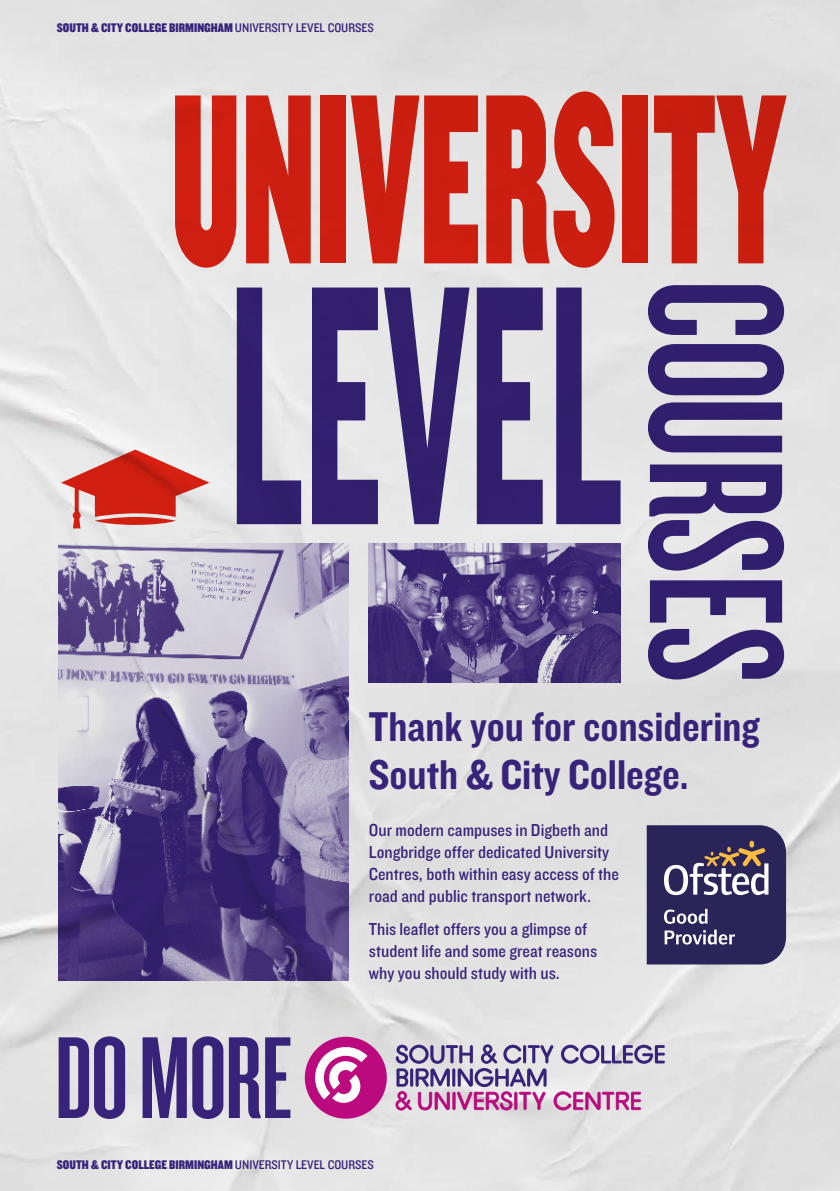
<style>
.page{position:relative;width:840px;height:1191px;background:#fff}
.page>*{position:absolute;margin:0;border:0;box-sizing:border-box;transform-origin:0 0}
.t1{font:355.2px "Knockout 50 Welterweight";color:#37237a;scale:.5 1}
.t2{font:252px "Knockout 70 Full Welterwt";color:#e42313;scale:.56 1}
.t3{font:198.2px "Knockout 47 Bantamweight";color:#37237a}
.t4{font:43.2px/48px "Knockout 50 Welterweight";color:#37237a}
.body_text{font:18px/22px "Knockout 30 Junior Welterwt";color:#37237a}
.t5{font:13px "Knockout 70 Full Welterwt";color:#37237a}
.s1{font-family:"Knockout 30 Junior Welterwt"}
</style>
<div class="page">
<div style="left:0;top:0;width:839px;height:1191px;background:#e3e3e3"></div>
<img style="left:369px;top:543px;width:251px;height:140px">
<img style="left:59px;top:543px;width:289px;height:437px">
<svg style="left:61px;top:449px;width:148px;height:79px;background:#da7e76"></svg>
<svg style="left:59px;top:1036px;width:66px;height:83px;background:#71649d"></svg>
<svg style="left:142px;top:1036px;width:81px;height:83px;background:#70639d"></svg>
<svg style="left:229px;top:1037px;width:61px;height:81px;background:#796da2"></svg>
<div style="left:304px;top:1036px;width:83px;height:83px;background:#ba0a7e;border-radius:50%"></div>
<svg style="left:312px;top:1044px;width:55px;height:58px"></svg>
<svg style="left:395px;top:1044px;width:269px;height:66px;background:#bea7c4"></svg>
<svg style="left:646px;top:825px;width:139px;height:139px;background:#47416b"></svg>
<p class="t5" style="left:57px;top:19px;width:318px">SOUTH &amp; CITY COLLEGE BIRMINGHAM <span class="s1">UNIVERSITY LEVEL COURSES</span></p>
<h2 class="t2" style="left:170px;top:17px;width:1101px">UNIVERSITY</h2>
<h1 class="t1" style="left:228px;top:172px;width:790px">LEVEL</h1>
<h3 class="t3" style="left:831px;top:280px;width:404px;rotate:90deg">COURSES</h3>
<p class="t4" style="left:369px;top:701px;width:392px">Thank you for considering<br>South &amp; City College.</p>
<p class="body_text" style="left:369px;top:818px;width:251px">Our modern campuses in Digbeth and Longbridge offer dedicated University Centres, both within easy access of the road and public transport network.</p>
<p class="body_text" style="left:369px;top:917px;width:230px">This leaflet offers you a glimpse of student life and some great reasons why you should study with us.</p>
<p class="t5" style="left:57px;top:1156px;width:318px">SOUTH &amp; CITY COLLEGE BIRMINGHAM <span class="s1">UNIVERSITY LEVEL COURSES</span></p>
</div>
